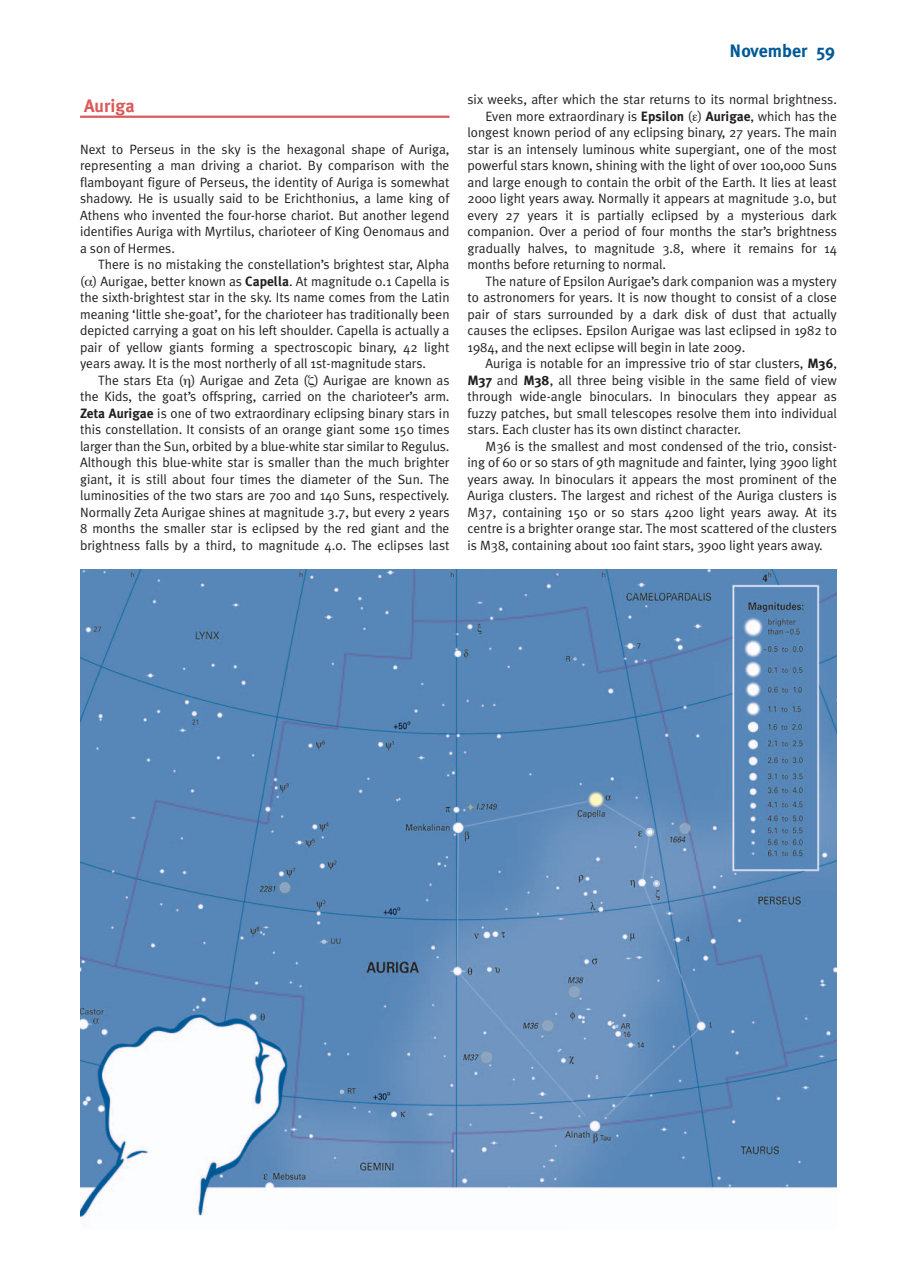
<style>
.page{position:relative;width:919px;height:1264px;background:#fff}
.page>*{position:absolute;margin:0;border:0;box-sizing:border-box;transform-origin:0 0}
.t1{font:700 18px "Meta Plus";color:#005996}
.t2{font:700 18px "Meta Plus";color:#db5a5a}
.t3{font:13.5px/16.5px "Meta Plus Normal";color:#231f20;text-align:justify}
.s1{font-family:"Meta Plus";font-weight:700}
</style>
<div class="page">
<img style="left:80px;top:569px;width:756px;height:649px">
<hr style="left:80px;top:116px;width:369px;height:2px;background:#db5a5a">
<h1 class="t2" style="left:84px;top:99px;width:52px">Auriga</h1>
<p class="t3" style="left:80px;top:142px;width:371px">Next to Perseus in the sky is the hexagonal shape of Auriga, representing a man driving a chariot. By comparison with the flamboyant figure of Perseus, the identity of Auriga is somewhat shadowy. He is usually said to be Erichthonius, a lame king of Athens who invented the four-horse chariot. But another legend identifies Auriga with Myrtilus, charioteer of King Oenomaus and a son of Hermes.</p>
<p class="t3" style="left:80px;top:257px;width:371px;text-indent:18px">There is no mistaking the constellation’s brightest star, Alpha ( ) Aurigae, better known as <span class="s1">Capella</span>. At magnitude 0.1 Capella is the sixth-brightest star in the sky. Its name comes from the Latin meaning ‘little she-goat’, for the charioteer has traditionally been depicted carrying a goat on his left shoulder. Capella is actually a pair of yellow giants forming a spectroscopic binary, 42 light years away. It is the most northerly of all 1st-magnitude stars.</p>
<p class="t3" style="left:80px;top:373px;width:371px;text-indent:18px">The stars Eta ( ) Aurigae and Zeta ( ) Aurigae are known as the Kids, the goat’s offspring, carried on the charioteer’s arm.<br><span class="s1">Zeta Aurigae</span> is one of two extraordinary eclipsing binary stars in this constellation. It consists of an orange giant some 150 times larger than the Sun, orbited by a blue-white star similar to Regulus.<br>Although this blue-white star is smaller than the much brighter giant, it is still about four times the diameter of the Sun. The luminosities of the two stars are 700 and 140 Suns, respectively.<br>Normally Zeta Aurigae shines at magnitude 3.7, but every 2 years 8 months the smaller star is eclipsed by the red giant and the brightness falls by a third, to magnitude 4.0. The eclipses last</p>
<h1 class="t1" style="left:729px;top:44px;width:107px">November 59</h1>
<p class="t3" style="left:467px;top:92px;width:371px">six weeks, after which the star returns to its normal brightness.</p>
<p class="t3" style="left:485px;top:109px;width:353px">Even more extraordinary is <span class="s1">Epsilon</span> ( ) <span class="s1">Aurigae</span>, which has the</p>
<p class="t3" style="left:467px;top:125px;width:371px">longest known period of any eclipsing binary, 27 years. The main</p>
<p class="t3" style="left:467px;top:142px;width:371px">star is an intensely luminous white supergiant, one of the most</p>
<p class="t3" style="left:467px;top:158px;width:371px">powerful stars known, shining with the light of over 100,000 Suns</p>
<p class="t3" style="left:467px;top:175px;width:371px">and large enough to contain the orbit of the Earth. It lies at least</p>
<p class="t3" style="left:467px;top:191px;width:371px">2000 light years away. Normally it appears at magnitude 3.0, but</p>
<p class="t3" style="left:467px;top:208px;width:371px">every 27 years it is partially eclipsed by a mysterious dark</p>
<p class="t3" style="left:467px;top:224px;width:371px">companion. Over a period of four months the star’s brightness</p>
<p class="t3" style="left:467px;top:241px;width:371px">gradually halves, to magnitude 3.8, where it remains for 14</p>
<p class="t3" style="left:467px;top:257px;width:200px">months before returning to normal.</p>
<p class="t3" style="left:485px;top:274px;width:353px">The nature of Epsilon Aurigae’s dark companion was a mystery</p>
<p class="t3" style="left:467px;top:290px;width:371px">to astronomers for years. It is now thought to consist of a close</p>
<p class="t3" style="left:467px;top:307px;width:371px">pair of stars surrounded by a dark disk of dust that actually</p>
<p class="t3" style="left:467px;top:323px;width:371px">causes the eclipses. Epsilon Aurigae was last eclipsed in 1982 to</p>
<p class="t3" style="left:467px;top:340px;width:279px">1984, and the next eclipse will begin in late 2009.</p>
<p class="t3" style="left:485px;top:356px;width:353px">Auriga is notable for an impressive trio of star clusters, <span class="s1">M36</span>,</p>
<p class="t3" style="left:467px;top:373px;width:371px"><span class="s1">M37</span> and <span class="s1">M38</span>, all three being visible in the same field of view</p>
<p class="t3" style="left:467px;top:389px;width:371px">through wide-angle binoculars. In binoculars they appear as</p>
<p class="t3" style="left:467px;top:406px;width:371px">fuzzy patches, but small telescopes resolve them into individual</p>
<p class="t3" style="left:467px;top:422px;width:275px">stars. Each cluster has its own distinct character.</p>
<p class="t3" style="left:485px;top:439px;width:353px">M36 is the smallest and most condensed of the trio, consist-</p>
<p class="t3" style="left:467px;top:455px;width:371px">ing of 60 or so stars of 9th magnitude and fainter, lying 3900 light</p>
<p class="t3" style="left:467px;top:472px;width:371px">years away. In binoculars it appears the most prominent of the</p>
<p class="t3" style="left:467px;top:488px;width:371px">Auriga clusters. The largest and richest of the Auriga clusters is</p>
<p class="t3" style="left:467px;top:505px;width:371px">M37, containing 150 or so stars 4200 light years away. At its</p>
<p class="t3" style="left:467px;top:521px;width:371px">centre is a brighter orange star. The most scattered of the clusters</p>
<p class="t3" style="left:467px;top:538px;width:357px">is M38, containing about 100 faint stars, 3900 light years away.</p>
</div>
